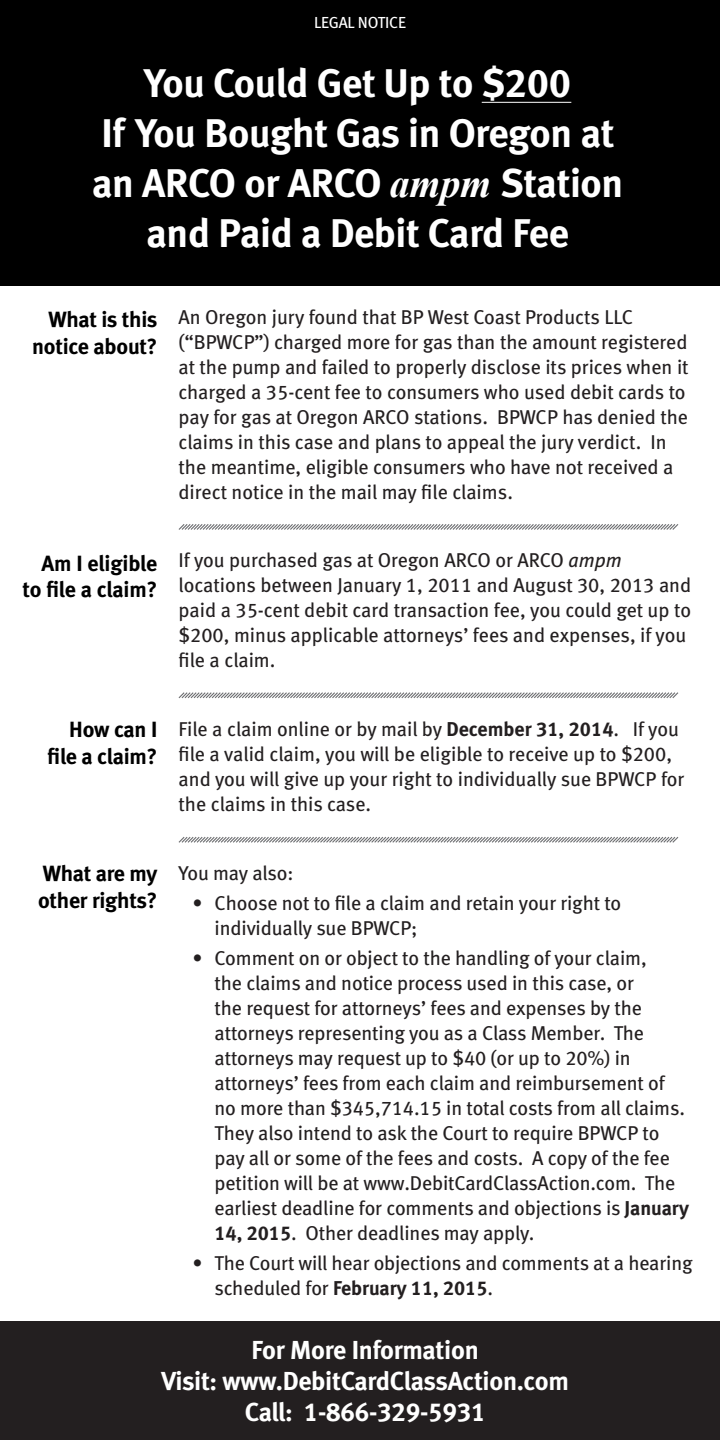
<style>
.page{position:relative;width:720px;height:1440px;background:#fff}
.page>*{position:absolute;margin:0;border:0;box-sizing:border-box;transform-origin:0 0}
.t1{font:40px/50px "Meta Bold LF";letter-spacing:-.01em;color:#fff;text-align:center}
.t2{font:26px "Meta Bold LF";letter-spacing:-.01em;color:#fff}
.t3{font:22px/26.4px "Meta Bold LF";letter-spacing:-.01em;color:#000;text-align:right}
.List_Paragraph{font:20px/25px "Meta Book LF";letter-spacing:-.005em;color:#231f20}
.t4{font:16px "Meta Book LF";letter-spacing:-.01em;color:#fff}
.s1{font-family:"Times New Roman";font-weight:700;font-style:italic}
.s2{font-style:italic}
.s3{font-family:"Meta Bold LF"}
</style>
<div class="page">
<div style="left:0;top:0;width:720px;height:285px;background:#000"></div>
<svg style="left:178px;top:692px;width:501px;height:7px"></svg>
<svg style="left:178px;top:837px;width:501px;height:6px"></svg>
<div style="left:0;top:1322px;width:720px;height:118px;background:#231f20"></div>
<svg style="left:178px;top:524px;width:501px;height:6px"></svg>
<hr style="left:482px;top:102px;width:89px;height:1px;background:#fff">
<p class="t4" style="left:314px;top:13px;width:94px">LEGAL NOTICE</p>
<p class="t1" style="left:101px;top:57px;width:515px">You Could Get Up to $200<br>If You Bought Gas in Oregon at</p>
<p class="t1" style="left:92px;top:157px;width:533px">an ARCO or ARCO <span class="s1">ampm</span> Station</p>
<p class="t1" style="left:146px;top:207px;width:424px">and Paid a Debit Card Fee</p>
<p class="t3" style="left:32px;top:306px;width:127px">What is this notice about?</p>
<p class="t3" style="left:23px;top:549px;width:136px">Am I eligible to file a claim?</p>
<p class="List_Paragraph" style="left:179px;top:304px;width:512px">An Oregon jury found that BP West Coast Products LLC (“BPWCP”) charged more for gas than the amount registered at the pump and failed to properly disclose its prices when it charged a 35-cent fee to consumers who used debit cards to pay for gas at Oregon ARCO stations. BPWCP has denied the claims in this case and plans to appeal the jury verdict. In the meantime, eligible consumers who have not received a direct notice in the mail may file claims.</p>
<p class="List_Paragraph" style="left:179px;top:548px;width:514px">If you purchased gas at Oregon ARCO or ARCO <span class="s2">ampm </span>locations between January 1, 2011 and August 30, 2013 and paid a 35-cent debit card transaction fee, you could get up to $200, minus applicable attorneys’ fees and expenses, if you file a claim.</p>
<p class="t3" style="left:48px;top:716px;width:111px">How can I file a claim?</p>
<p class="List_Paragraph" style="left:179px;top:716px;width:507px">File a claim online or by mail by <span class="s3">December 31, 2014</span>. If you file a valid claim, you will be eligible to receive up to $200, and you will give up your right to individually sue BPWCP for the claims in this case.</p>
<p class="t3" style="left:38px;top:860px;width:121px;text-align:left">What are my other rights?</p>
<p class="List_Paragraph" style="left:179px;top:860px;width:117px">You may also:</p>
<p class="List_Paragraph" style="left:215px;top:890px;width:408px;text-indent:-22px">• Choose not to file a claim and retain your right to individually sue BPWCP;</p>
<p class="List_Paragraph" style="left:215px;top:945px;width:476px;text-indent:-22px">• Comment on or object to the handling of your claim,<br>the claims and notice process used in this case, or<br>the request for attorneys’ fees and expenses by the attorneys representing you as a Class Member. The attorneys may request up to $40 (or up to 20%) in attorneys’ fees from each claim and reimbursement of no more than $345,714.15 in total costs from all claims.<br>They also intend to ask the Court to require BPWCP to pay all or some of the fees and costs. A copy of the fee petition will be at www.DebitCardClassAction.com. The earliest deadline for comments and objections is <span class="s3">January 14, 2015</span>. Other deadlines may apply.</p>
<p class="List_Paragraph" style="left:215px;top:1250px;width:480px;text-indent:-22px">• The Court will hear objections and comments at a hearing scheduled for <span class="s3">February 11, 2015</span>.</p>
<p class="t2" style="left:252px;top:1334px;width:229px">For More Information</p>
<p class="t2" style="left:161px;top:1365px;width:409px">Visit: www.DebitCardClassAction.com</p>
<p class="t2" style="left:245px;top:1396px;width:242px">Call: 1-866-329-5931</p>
</div>
